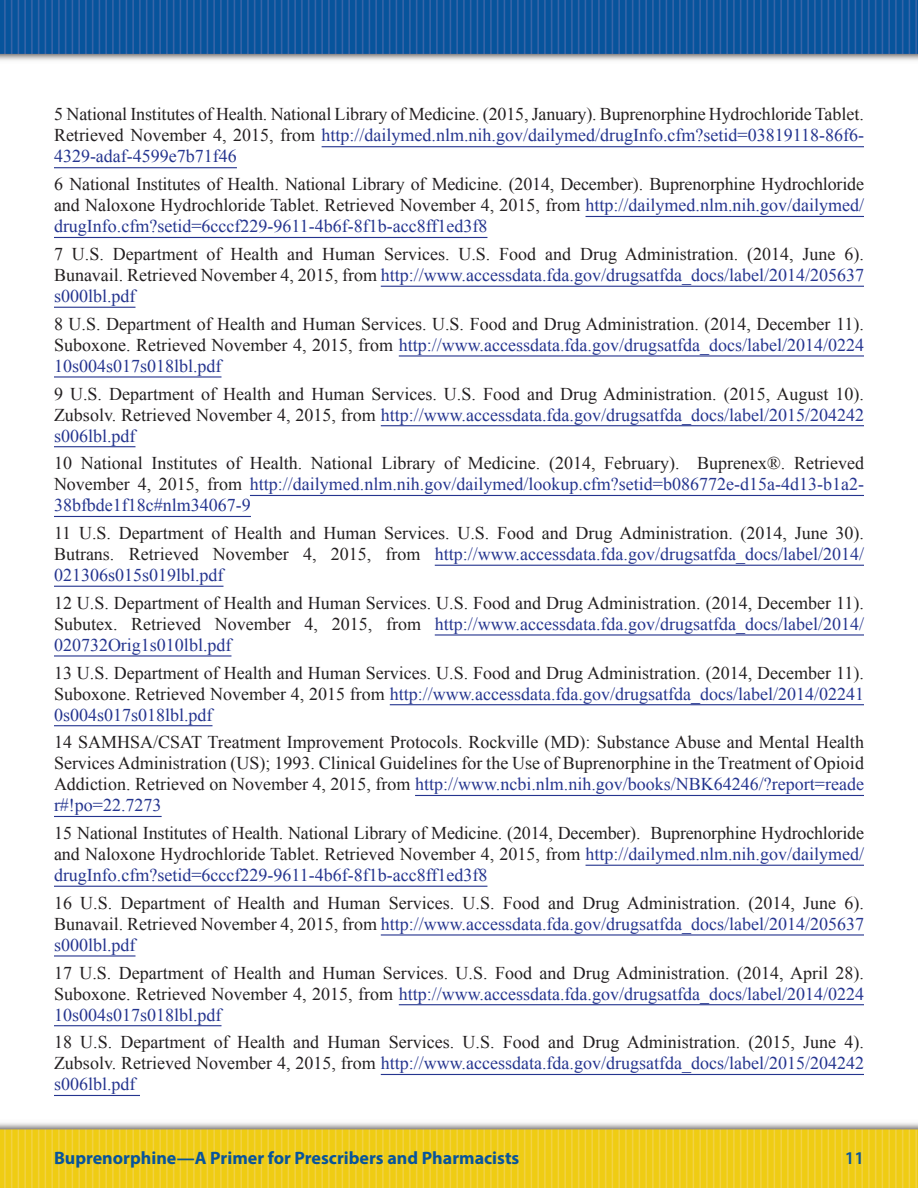
<style>
.page{position:relative;width:918px;height:1188px;background:#fff}
.page>*{position:absolute;margin:0;border:0;box-sizing:border-box;transform-origin:0 0}
.t1{font:18px/21px "Times New Roman";color:#231f20;text-align:justify}
.t2{font:700 18px "Myriad Pro";color:#07549c}
.t3{font:600 18px "Myriad Pro";color:#07549c}
.s1{color:#25358f}
</style>
<div class="page">
<img style="left:0;top:0;width:918px;height:61px">
<img style="left:0;top:1123px;width:918px;height:65px">
<hr style="left:322px;top:146px;width:542px;height:1px;background:#25358f">
<hr style="left:54px;top:167px;width:183px;height:1px;background:#25358f">
<hr style="left:586px;top:216px;width:278px;height:1px;background:#25358f">
<hr style="left:54px;top:237px;width:433px;height:1px;background:#25358f">
<hr style="left:381px;top:286px;width:483px;height:1px;background:#25358f">
<hr style="left:54px;top:307px;width:82px;height:1px;background:#25358f">
<hr style="left:399px;top:355px;width:465px;height:2px;background:#25358f">
<hr style="left:54px;top:376px;width:168px;height:2px;background:#25358f">
<hr style="left:381px;top:425px;width:483px;height:1px;background:#25358f">
<hr style="left:54px;top:446px;width:82px;height:1px;background:#25358f">
<hr style="left:250px;top:495px;width:614px;height:1px;background:#25358f">
<hr style="left:54px;top:516px;width:197px;height:1px;background:#25358f">
<hr style="left:435px;top:565px;width:429px;height:1px;background:#25358f">
<hr style="left:54px;top:586px;width:170px;height:1px;background:#25358f">
<hr style="left:435px;top:634px;width:429px;height:2px;background:#25358f">
<hr style="left:54px;top:655px;width:177px;height:2px;background:#25358f">
<hr style="left:390px;top:704px;width:474px;height:1px;background:#25358f">
<hr style="left:54px;top:725px;width:159px;height:1px;background:#25358f">
<hr style="left:415px;top:795px;width:449px;height:1px;background:#25358f">
<hr style="left:54px;top:816px;width:108px;height:1px;background:#25358f">
<hr style="left:586px;top:865px;width:278px;height:1px;background:#25358f">
<hr style="left:54px;top:886px;width:433px;height:1px;background:#25358f">
<hr style="left:381px;top:934px;width:483px;height:2px;background:#25358f">
<hr style="left:54px;top:955px;width:82px;height:2px;background:#25358f">
<hr style="left:399px;top:1004px;width:465px;height:1px;background:#25358f">
<hr style="left:54px;top:1025px;width:168px;height:1px;background:#25358f">
<hr style="left:381px;top:1074px;width:483px;height:1px;background:#25358f">
<hr style="left:54px;top:1095px;width:86px;height:1px;background:#25358f">
<p class="t1" style="left:54px;top:104px;width:812px">5 National Institutes of Health. National Library of Medicine. (2015, January). Buprenorphine Hydrochloride Tablet.<br>Retrieved November 4, 2015, from <span class="s1">http://dailymed.nlm.nih.gov/dailymed/drugInfo.cfm?setid=03819118-86f6- 4329-adaf-4599e7b71f46</span></p>
<p class="t1" style="left:54px;top:173px;width:812px">6 National Institutes of Health. National Library of Medicine. (2014, December). Buprenorphine Hydrochloride and Naloxone Hydrochloride Tablet. Retrieved November 4, 2015, from <span class="s1">http://dailymed.nlm.nih.gov/dailymed/ drugInfo.cfm?setid=6cccf229-9611-4b6f-8f1b-acc8ff1ed3f8</span></p>
<p class="t1" style="left:54px;top:243px;width:812px">7 U.S. Department of Health and Human Services. U.S. Food and Drug Administration. (2014, June 6).<br>Bunavail. Retrieved November 4, 2015, from <span class="s1">http://www.accessdata.fda.gov/drugsatfda_docs/label/2014/205637 s000lbl.pdf</span></p>
<p class="t1" style="left:54px;top:313px;width:812px">8 U.S. Department of Health and Human Services. U.S. Food and Drug Administration. (2014, December 11).<br>Suboxone. Retrieved November 4, 2015, from <span class="s1">http://www.accessdata.fda.gov/drugsatfda_docs/label/2014/0224<br>10s004s017s018lbl.pdf</span></p>
<p class="t1" style="left:54px;top:383px;width:812px">9 U.S. Department of Health and Human Services. U.S. Food and Drug Administration. (2015, August 10).<br>Zubsolv. Retrieved November 4, 2015, from <span class="s1">http://www.accessdata.fda.gov/drugsatfda_docs/label/2015/204242 s006lbl.pdf</span></p>
<p class="t1" style="left:54px;top:453px;width:812px">10 National Institutes of Health. National Library of Medicine. (2014, February). Buprenex®. Retrieved November 4, 2015, from <span class="s1">http://dailymed.nlm.nih.gov/dailymed/lookup.cfm?setid=b086772e-d15a-4d13-b1a2- 38bfbde1f18c#nlm34067-9</span></p>
<p class="t1" style="left:54px;top:522px;width:812px">11 U.S. Department of Health and Human Services. U.S. Food and Drug Administration. (2014, June 30).<br>Butrans. Retrieved November 4, 2015, from <span class="s1">http://www.accessdata.fda.gov/drugsatfda_docs/label/2014/ 021306s015s019lbl.pdf</span></p>
<p class="t1" style="left:54px;top:592px;width:812px">12 U.S. Department of Health and Human Services. U.S. Food and Drug Administration. (2014, December 11).<br>Subutex. Retrieved November 4, 2015, from <span class="s1">http://www.accessdata.fda.gov/drugsatfda_docs/label/2014/ 020732Orig1s010lbl.pdf</span></p>
<p class="t1" style="left:54px;top:662px;width:812px">13 U.S. Department of Health and Human Services. U.S. Food and Drug Administration. (2014, December 11).<br>Suboxone. Retrieved November 4, 2015 from <span class="s1">http://www.accessdata.fda.gov/drugsatfda_docs/label/2014/02241<br>0s004s017s018lbl.pdf</span></p>
<p class="t1" style="left:54px;top:732px;width:812px">14 SAMHSA/CSAT Treatment Improvement Protocols. Rockville (MD): Substance Abuse and Mental Health Services Administration (US); 1993. Clinical Guidelines for the Use of Buprenorphine in the Treatment of Opioid Addiction. Retrieved on November 4, 2015, from <span class="s1">http://www.ncbi.nlm.nih.gov/books/NBK64246/?report=reade r#!po=22.7273</span></p>
<p class="t1" style="left:54px;top:822px;width:812px">15 National Institutes of Health. National Library of Medicine. (2014, December). Buprenorphine Hydrochloride and Naloxone Hydrochloride Tablet. Retrieved November 4, 2015, from <span class="s1">http://dailymed.nlm.nih.gov/dailymed/ drugInfo.cfm?setid=6cccf229-9611-4b6f-8f1b-acc8ff1ed3f8</span></p>
<p class="t1" style="left:54px;top:892px;width:812px">16 U.S. Department of Health and Human Services. U.S. Food and Drug Administration. (2014, June 6).<br>Bunavail. Retrieved November 4, 2015, from <span class="s1">http://www.accessdata.fda.gov/drugsatfda_docs/label/2014/205637 s000lbl.pdf</span></p>
<p class="t1" style="left:54px;top:962px;width:812px">17 U.S. Department of Health and Human Services. U.S. Food and Drug Administration. (2014, April 28).<br>Suboxone. Retrieved November 4, 2015, from <span class="s1">http://www.accessdata.fda.gov/drugsatfda_docs/label/2014/0224<br>10s004s017s018lbl.pdf</span></p>
<p class="t1" style="left:54px;top:1032px;width:812px">18 U.S. Department of Health and Human Services. U.S. Food and Drug Administration. (2015, June 4).<br>Zubsolv. Retrieved November 4, 2015, from <span class="s1">http://www.accessdata.fda.gov/drugsatfda_docs/label/2015/204242 s006lbl.pdf</span></p>
<p class="t2" style="left:54px;top:1147px;width:467px">Buprenorphine—A Primer for Prescribers and Pharmacists</p>
<p class="t3" style="left:845px;top:1147px;width:21px">11</p>
</div>
